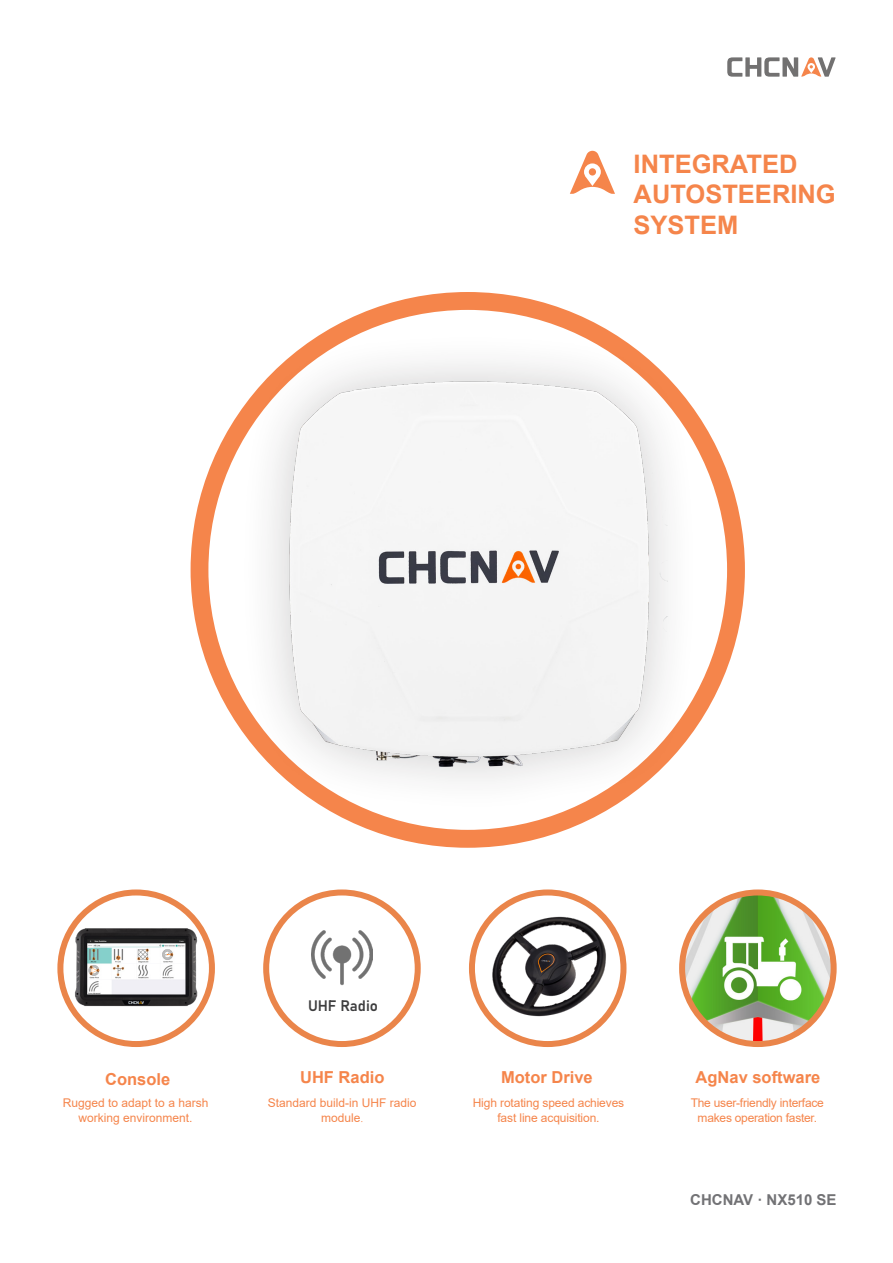
<style>
.page{position:relative;width:893px;height:1263px;background:#fff}
.page>*{position:absolute;margin:0;border:0;box-sizing:border-box;transform-origin:0 0}
.t1{font:700 25.5px/30.6px "Arial";color:#f5854b}
.t2{font:700 16.5px "Arial";color:#f5854b}
.t3{font:700 15px "Arial";color:#727275}
.t4{font:15px "Bahnschrift";color:#3e3e3f}
.t5{font:12px/14.4px "Arial";letter-spacing:-.01em;color:#f5854b;text-align:center}
.s1{font-family:"Adobe Song Std";font-weight:300}
</style>
<div class="page">
<svg style="left:727px;top:57px;width:109px;height:20px"></svg>
<img style="left:60px;top:896px;width:152px;height:140px">
<div style="left:57px;top:889px;width:158px;height:158px;border:6px solid #ea854a;border-radius:50%"></div>
<img style="left:312px;top:930px;width:61px;height:56px">
<div style="left:263px;top:889px;width:158px;height:158px;border:6px solid #ea854a;border-radius:50%"></div>
<img style="left:472px;top:901px;width:151px;height:134px">
<div style="left:469px;top:889px;width:157px;height:158px;border:6px solid #ea854a;border-radius:50%"></div>
<img style="left:682px;top:896px;width:152px;height:147px">
<div style="left:679px;top:889px;width:158px;height:158px;border:6px solid #ea854a;border-radius:50%"></div>
<svg style="left:570px;top:151px;width:45px;height:43px"></svg>
<div style="left:589px;top:168px;width:7px;height:8px;background:#f5854b;border-radius:4px"></div>
<img style="left:190px;top:292px;width:555px;height:556px">
<p class="t1" style="left:634px;top:149px;width:204px">INTEGRATED<br>AUTOSTEERING</p>
<p class="t1" style="left:634px;top:210px;width:106px">SYSTEM</p>
<p class="t2" style="left:105px;top:1067px;width:67px">Console</p>
<p class="t5" style="left:63px;top:1096px;width:147px">Rugged to adapt to a harsh working environment.</p>
<p class="t4" style="left:308px;top:994px;width:71px">UHF Radio</p>
<p class="t2" style="left:300px;top:1066px;width:86px">UHF Radio</p>
<p class="t5" style="left:268px;top:1096px;width:150px">Standard build-in UHF radio module<span class="s1">.</span></p>
<p class="t2" style="left:501px;top:1066px;width:93px">Motor Drive</p>
<p class="t5" style="left:473px;top:1096px;width:153px">High rotating speed achieves fast line acquisition.</p>
<p class="t2" style="left:696px;top:1066px;width:126px">AgNav software</p>
<p class="t5" style="left:691px;top:1096px;width:135px">The user-friendly interface makes operation faster.</p>
<p class="t3" style="left:690px;top:1189px;width:148px">CHCNAV · NX510 SE</p>
</div>
